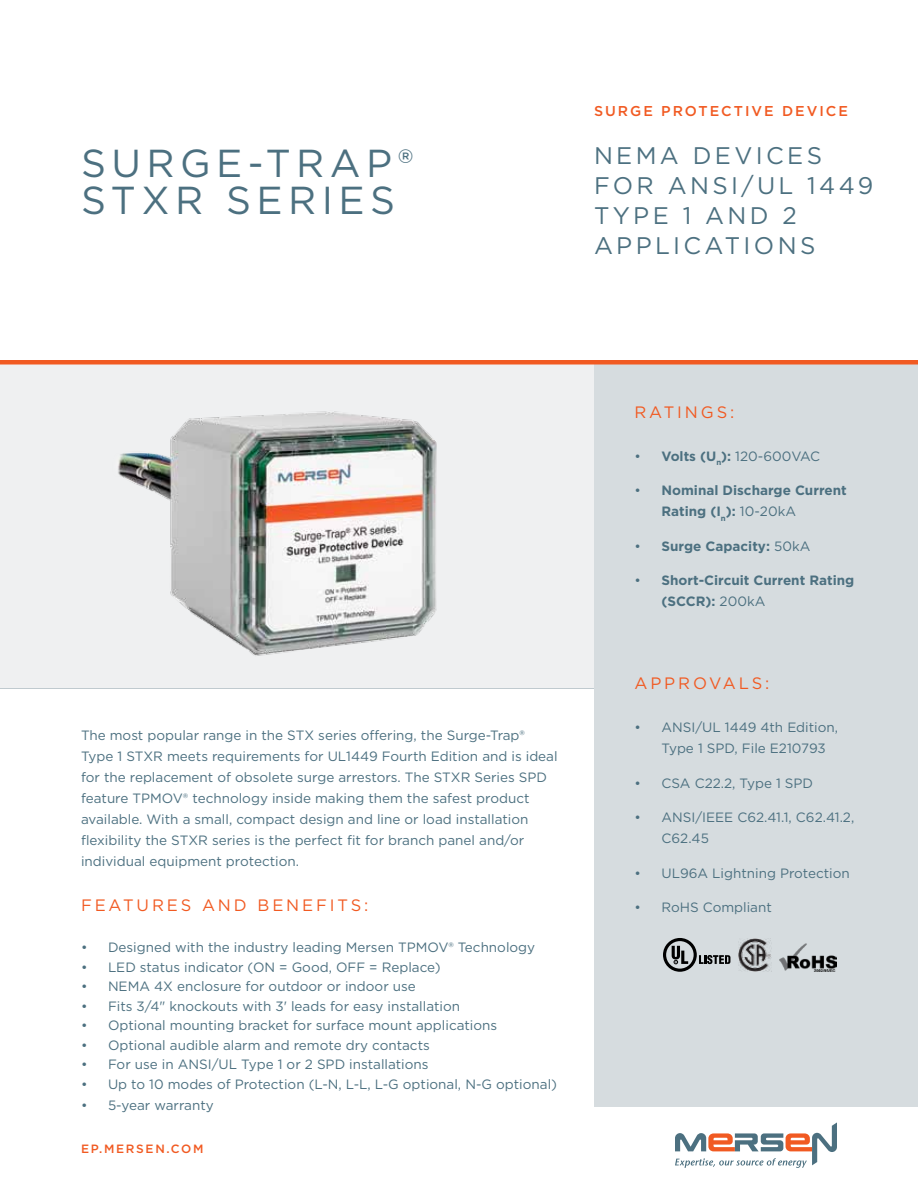
<style>
.page{position:relative;width:918px;height:1188px;background:#fff}
.page>*{position:absolute;margin:0;border:0;box-sizing:border-box;transform-origin:0 0}
.t1{font:39px/37.5px "Gotham";letter-spacing:.14em;color:#4c7080}
.t2{font:24px/30px "Gotham";letter-spacing:.14em;color:#4c7080}
.t3{font:16.5px "Gotham";letter-spacing:.175em;color:#f15a22}
.t4{font:500 14.25px "Gotham";letter-spacing:.14em;color:#f15a22}
.t5{font:13.5px/21px "Gotham";color:#4c7080}
.t6{font:700 13.5px/21px "Gotham";color:#4c7080}
.t7{font:500 12px "Gotham";letter-spacing:.14em;color:#f15a22}
.s1{font-weight:700}
.s2{font-weight:400}
</style>
<div class="page">
<svg style="left:675px;top:1122px;width:162px;height:46px"></svg>
<div style="left:0;top:364px;width:594px;height:324px;background:#eff0f1"></div>
<div style="left:594px;top:364px;width:324px;height:743px;background:#d6dcdf"></div>
<hr style="left:0;top:360px;width:918px;height:4px;background:#f15a22">
<hr style="left:0;top:688px;width:594px;height:1px;background:#c0cacf">
<img style="left:109px;top:364px;width:369px;height:292px">
<svg style="left:663px;top:938px;width:67px;height:34px"></svg>
<img style="left:739px;top:938px;width:33px;height:34px">
<img style="left:779px;top:943px;width:58px;height:29px">
<h1 class="t1" style="left:81px;top:143px;width:334px">Su rge-Trap®<br>STXR series</h1>
<p class="t4" style="left:594px;top:102px;width:255px">SURGE PROTECTIVE DEVICE</p>
<h2 class="t2" style="left:594px;top:140px;width:281px">NEMA devices for ANSI /UL 1449<br>Type 1 an d 2<br>Applications</h2>
<p class="t5" style="left:81px;top:724px;width:478px">The most popular range in the STX series offering, the Surge-Trap® Type 1 STXR meets requirements for UL1449 Fourth Edition and is ideal for the replacement of obsolete surge arrestors. The STXR Series SPD feature TPMOV® technology inside making them the safest product available. With a small, compact design and line or load installation flexibility the STXR series is the perfect fit for branch panel and/or individual equipment protection.</p>
<p class="t3" style="left:81px;top:895px;width:15px">Featu</p>
<p class="t3" style="left:152px;top:895px;width:135px">res an d bene</p>
<p class="t3" style="left:316px;top:895px;width:54px">fit s:</p>
<p class="t5" style="left:81px;top:937px;width:456px">• Designed with the industry leading Mersen TPMOV® Technology</p>
<p class="t5" style="left:81px;top:956px;width:266px">• LED status indicator (ON = Good, OFF</p>
<p class="t5" style="left:369px;top:956px;width:73px">= Replace)</p>
<p class="t5" style="left:81px;top:976px;width:336px">• NEMA 4X enclosure for outdoor or indoor use</p>
<p class="t5" style="left:81px;top:995px;width:381px">• Fits 3/4" knockouts with 3' leads for easy installation</p>
<p class="t5" style="left:81px;top:1015px;width:418px">• Optional mounting bracket for surface mount applications</p>
<p class="t5" style="left:81px;top:1034px;width:350px">• Optional audible alarm and remote dry contacts</p>
<p class="t5" style="left:81px;top:1054px;width:246px">• For use in ANSI/UL Type 1 or 2 SPD</p>
<p class="t5" style="left:349px;top:1054px;width:81px">installations</p>
<p class="t5" style="left:81px;top:1073px;width:478px">• Up to 10 modes of Protection (L-N, L-L, L-G optional, N-G optional)</p>
<p class="t5" style="left:81px;top:1094px;width:134px">• 5-year warranty</p>
<p class="t7" style="left:81px;top:1140px;width:124px">EP.MERSEN.COM</p>
<p class="t3" style="left:634px;top:402px;width:14px">Rat</p>
<p class="t3" style="left:677px;top:402px;width:59px">in gs:</p>
<p class="t5" style="left:634px;top:445px;width:186px">• <span class="s1">Volts (U</span><sub>n</sub><span class="s1">):</span> 120-600VAC</p>
<p class="t6" style="left:662px;top:480px;width:187px;text-indent:-27px"><span class="s2">•</span> Nominal Discharge Current<br>Rating (I<sub>n</sub>): <span class="s2">10-20kA</span></p>
<p class="t6" style="left:635px;top:535px;width:177px"><span class="s2">•</span> Surge Capacity: <span class="s2">50kA</span></p>
<p class="t6" style="left:662px;top:570px;width:194px;text-indent:-27px"><span class="s2">•</span> Short-Circuit Current Rating (SCCR): <span class="s2">200kA</span></p>
<p class="t3" style="left:635px;top:673px;width:137px">a pproval s:</p>
<p class="t5" style="left:662px;top:716px;width:178px;text-indent:-27px">• ANSI/UL 1449 4th Edition,<br>Type 1 SPD</p>
<p class="t5" style="left:735px;top:737px;width:93px">, File E210793</p>
<p class="t5" style="left:635px;top:772px;width:161px">• CSA C22.2, Type 1 SPD</p>
<p class="t5" style="left:662px;top:806px;width:194px;text-indent:-27px">• ANSI/I EEE C62.41.1, C62.41.2,<br>C62.45</p>
<p class="t5" style="left:635px;top:862px;width:217px">• UL96A Lightning Protection</p>
<p class="t5" style="left:635px;top:896px;width:139px">• RoHS Compliant</p>
</div>
